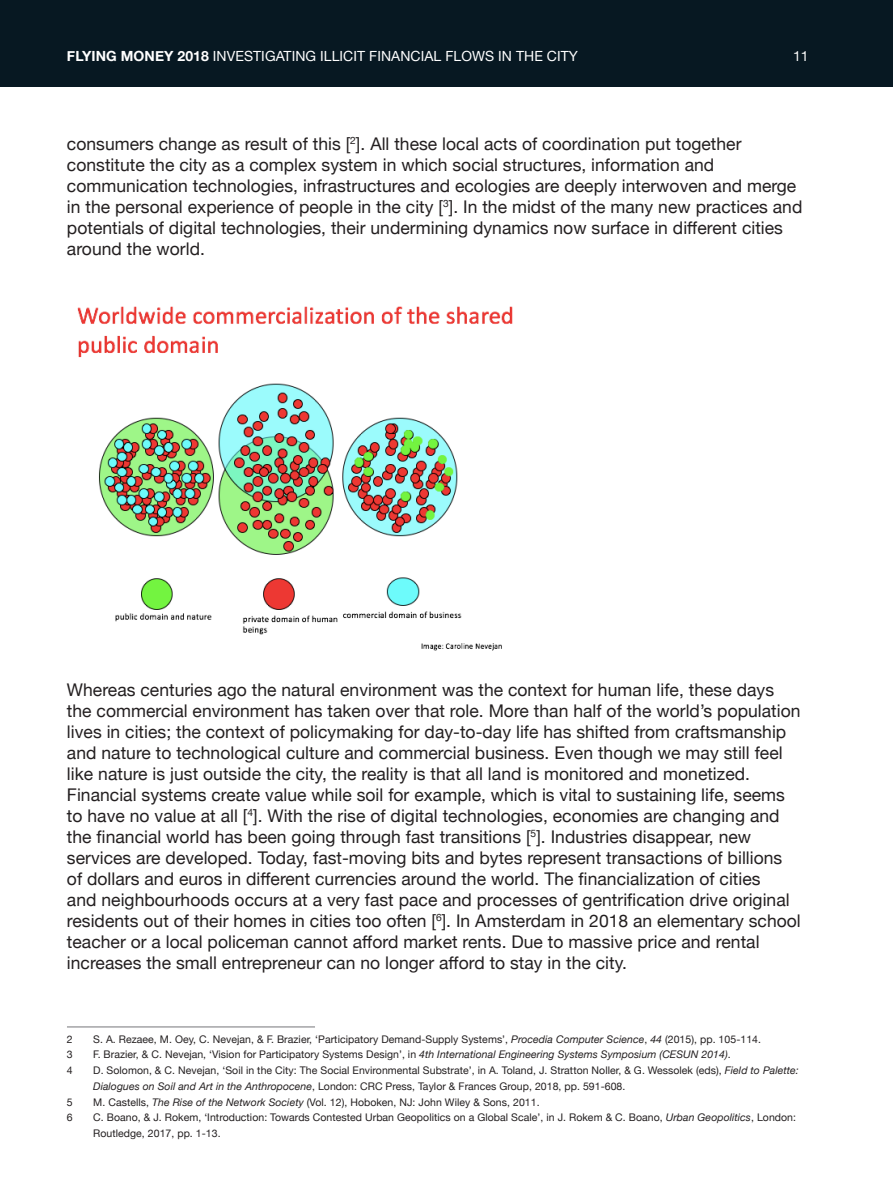
<style>
.page{position:relative;width:893px;height:1191px;background:#fff}
.page>*{position:absolute;margin:0;border:0;box-sizing:border-box;transform-origin:0 0}
.Bodytekst{font:17.5px/21px "Helvetica Neue";color:#231f20}
.t1{font:14px "Helvetica Neue";letter-spacing:.005em;color:#fff}
.Voetnoot{font:10.5px/15.8px "Helvetica Neue";letter-spacing:.005em;color:#231f20}
.s1{font-weight:700}
.s2{font-style:italic}
</style>
<div class="page">
<img style="left:77px;top:306px;width:436px;height:345px">
<hr style="left:67px;top:1026px;width:248px;height:1px;background:#757679">
<div style="left:0;top:0;width:893px;height:87px;background:#071822"></div>
<p class="t1" style="left:67px;top:46px;width:512px"><span class="s1">FLYING MONEY 2018</span> INVESTIGATING ILLICIT FINANCIAL FLOWS IN THE CITY</p>
<p class="t1" style="left:793px;top:46px;width:17px">11</p>
<p class="Bodytekst" style="left:67px;top:134px;width:737px">consumers change as result of this [<sup>2</sup>]. All these local acts of coordination put together constitute the city as a complex system in which social structures, information and communication technologies, infrastructures and ecologies are deeply interwoven and merge in the personal experience of people in the city [<sup>3</sup>]. In the midst of the many new practices and potentials of digital technologies, their undermining dynamics now surface in different cities around the world.</p>
<p class="Bodytekst" style="left:67px;top:680px;width:735px">Whereas centuries ago the natural environment was the context for human life, these days the commercial environment has taken over that role. More than half of the world’s population lives in cities; the context of policymaking for day-to-day life has shifted from craftsmanship and nature to technological culture and commercial business. Even though we may still feel like nature is just outside the city, the reality is that all land is monitored and monetized.<br>Financial systems create value while soil for example, which is vital to sustaining life, seems to have no value at all [<sup>4</sup>]. With the rise of digital technologies, economies are changing and the financial world has been going through fast transitions [<sup>5</sup>]. Industries disappear, new services are developed. Today, fast-moving bits and bytes represent transactions of billions of dollars and euros in different currencies around the world. The financialization of cities<br>and neighbourhoods occurs at a very fast pace and processes of gentrification drive original residents out of their homes in cities too often [<sup>6</sup>]. In Amsterdam in 2018 an elementary school teacher or a local policeman cannot afford market rents. Due to massive price and rental increases the small entrepreneur can no longer afford to stay in the city.</p>
<p class="Voetnoot" style="left:67px;top:1031px;width:7px">2</p>
<p class="Voetnoot" style="left:93px;top:1031px;width:669px">S. A. Rezaee, M. Oey, C. Nevejan, &amp; F. Brazier, ‘Participatory Demand-Supply Systems’, <span class="s2">Procedia Computer Science</span>, <span class="s2">44</span> (2015), pp. 105-114.</p>
<p class="Voetnoot" style="left:67px;top:1047px;width:7px">3</p>
<p class="Voetnoot" style="left:93px;top:1047px;width:639px">F. Brazier, &amp; C. Nevejan, ‘Vision for Participatory Systems Design’, in <span class="s2">4th International Engineering Systems Symposium (CESUN 2014)</span>.</p>
<p class="Voetnoot" style="left:67px;top:1063px;width:7px">4</p>
<p class="Voetnoot" style="left:93px;top:1063px;width:707px">D. Solomon, &amp; C. Nevejan, ‘Soil in the City: The Social Environmental Substrate’, in A. Toland, J. Stratton Noller, &amp; G. Wessolek (eds), <span class="s2">Field to Palette:<br>Dialogues on Soil and Art in the Anthropocene</span>, London: CRC Press, Taylor &amp; Frances Group, 2018, pp. 591-608.</p>
<p class="Voetnoot" style="left:67px;top:1094px;width:7px">5</p>
<p class="Voetnoot" style="left:93px;top:1094px;width:448px">M. Castells, <span class="s2">The Rise of the Network Society</span> (Vol. 12), Hoboken, NJ: John Wiley &amp; Sons, 2011.</p>
<p class="Voetnoot" style="left:67px;top:1110px;width:7px">6</p>
<p class="Voetnoot" style="left:93px;top:1110px;width:704px">C. Boano, &amp; J. Rokem, ‘Introduction: Towards Contested Urban Geopolitics on a Global Scale’, in J. Rokem &amp; C. Boano, <span class="s2">Urban Geopolitics</span>, London:<br>Routledge, 2017, pp. 1-13.</p>
</div>
